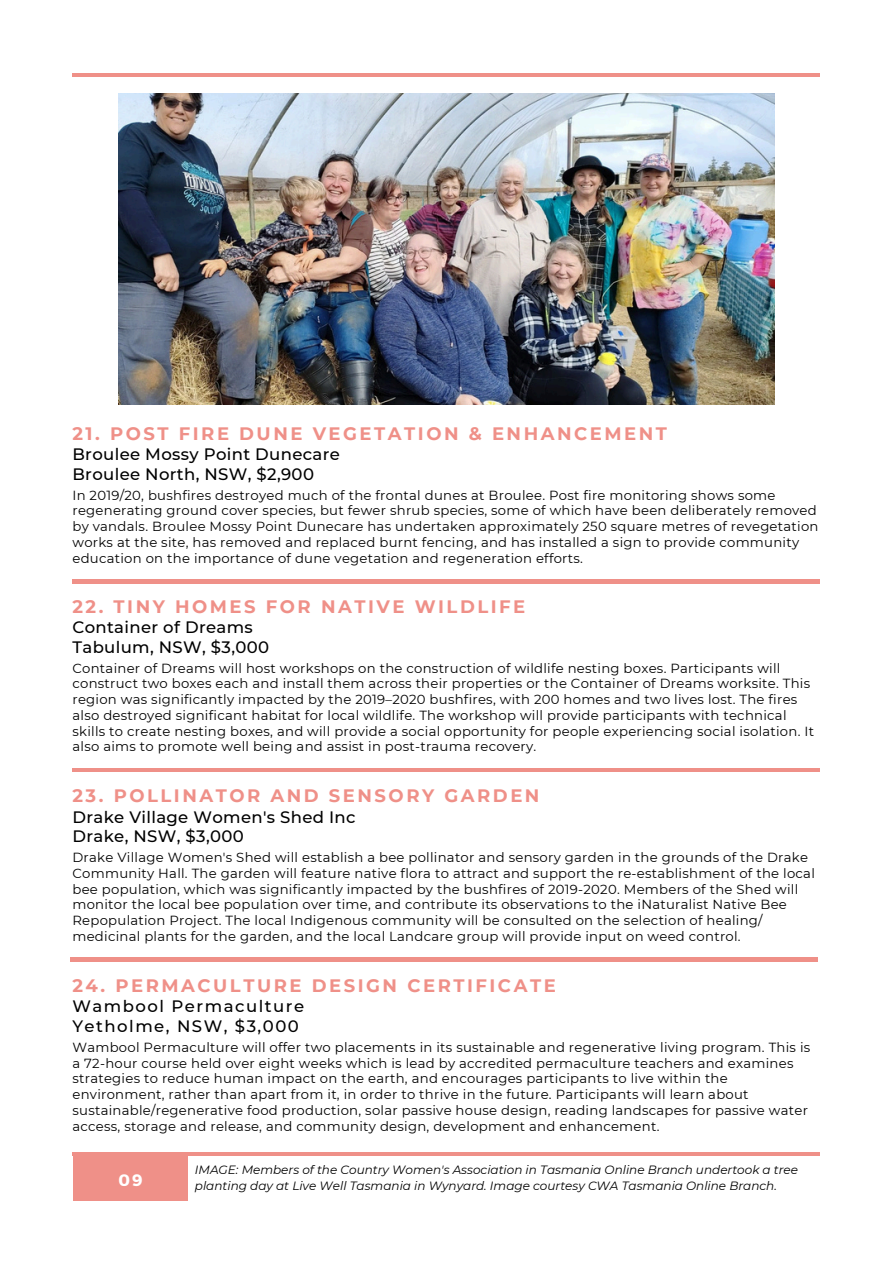
<style>
.page{position:relative;width:894px;height:1264px;background:#fff}
.page>*{position:absolute;margin:0;border:0;box-sizing:border-box;transform-origin:0 0}
.t1{font:700 18px "Montserrat";letter-spacing:.14em;color:#ef9088}
.t2{font:500 16.5px/19.8px "Montserrat";letter-spacing:.02em;color:#000}
.t3{font:500 16.5px/19.8px "Montserrat";letter-spacing:.09em;color:#000}
.t4{font:700 16.5px "Montserrat";color:#fff}
.t5{font:13.2px/15.8px "Montserrat";letter-spacing:.02em;color:#000}
.t6{font:italic 12px/16px "Montserrat";color:#000}
</style>
<div class="page">
<div style="left:73px;top:1154px;width:115px;height:46px;background:#ef9088"></div>
<hr style="left:72px;top:1152px;width:747px;height:3px;background:#ef9088">
<hr style="left:72px;top:73px;width:747px;height:4px;background:#ef9088">
<hr style="left:72px;top:579px;width:747px;height:4px;background:#ef9088">
<hr style="left:72px;top:768px;width:747px;height:3px;background:#ef9088">
<img style="left:118px;top:94px;width:656px;height:310px">
<hr style="left:70px;top:957px;width:747px;height:4px;background:#ef9088">
<h1 class="t1" style="left:72px;top:422px;width:596px">21. POST FIRE DUNE VEGETATION &amp; ENHANCEMENT</h1>
<p class="t2" style="left:72px;top:444px;width:269px">Broulee Mossy Point Dunecare<br>Broulee North, NSW, $2,900</p>
<p class="t5" style="left:72px;top:487px;width:747px">In 2019/20, bushfires destroyed much of the frontal dunes at Broulee. Post fire monitoring shows some regenerating ground cover species, but fewer shrub species, some of which have been deliberately removed by vandals. Broulee Mossy Point Dunecare has undertaken approximately 250 square metres of revegetation works at the site, has removed and replaced burnt fencing, and has installed a sign to provide community education on the importance of dune vegetation and regeneration efforts.</p>
<h1 class="t1" style="left:72px;top:595px;width:454px">22. TINY HOMES FOR NATIVE WILDLIFE</h1>
<p class="t2" style="left:72px;top:617px;width:198px">Container of Dreams<br>Tabulum, NSW, $3,000</p>
<p class="t5" style="left:72px;top:660px;width:743px">Container of Dreams will host workshops on the construction of wildlife nesting boxes. Participants will construct two boxes each and install them across their properties or the Container of Dreams worksite. This region was significantly impacted by the 2019–2020 bushfires, with 200 homes and two lives lost. The fires also destroyed significant habitat for local wildlife. The workshop will provide participants with technical skills to create nesting boxes, and will provide a social opportunity for people experiencing social isolation. It also aims to promote well being and assist in post-trauma recovery.</p>
<h1 class="t1" style="left:72px;top:785px;width:468px">23. POLLINATOR AND SENSORY GARDEN</h1>
<p class="t2" style="left:72px;top:806px;width:284px">Drake Village Women's Shed Inc<br>Drake, NSW, $3,000</p>
<p class="t5" style="left:72px;top:849px;width:743px">Drake Village Women's Shed will establish a bee pollinator and sensory garden in the grounds of the Drake Community Hall. The garden will feature native flora to attract and support the re-establishment of the local bee population, which was significantly impacted by the bushfires of 2019-2020. Members of the Shed will monitor the local bee population over time, and contribute its observations to the iNaturalist Native Bee Repopulation Project. The local Indigenous community will be consulted on the selection of healing/ medicinal plants for the garden, and the local Landcare group will provide input on weed control.</p>
<h1 class="t1" style="left:72px;top:974px;width:484px">24. PERMACULTURE DESIGN CERTIFICATE</h1>
<p class="t3" style="left:72px;top:996px;width:233px">Wambool Permaculture<br>Yetholme, NSW, $3,000</p>
<p class="t5" style="left:72px;top:1039px;width:739px">Wambool Permaculture will offer two placements in its sustainable and regenerative living program. This is a 72-hour course held over eight weeks which is lead by accredited permaculture teachers and examines strategies to reduce human impact on the earth, and encourages participants to live within the environment, rather than apart from it, in order to thrive in the future. Participants will learn about sustainable/regenerative food production, solar passive house design, reading landscapes for passive water access, storage and release, and community design, development and enhancement.</p>
<p class="t6" style="left:195px;top:1161px;width:604px">IMAGE: Members of the Country Women's Association in Tasmania Online Branch undertook a tree planting day at Live Well Tasmania in Wynyard. Image courtesy CWA Tasmania Online Branch.</p>
<p class="t4" style="left:118px;top:1169px;width:26px">09</p>
</div>
